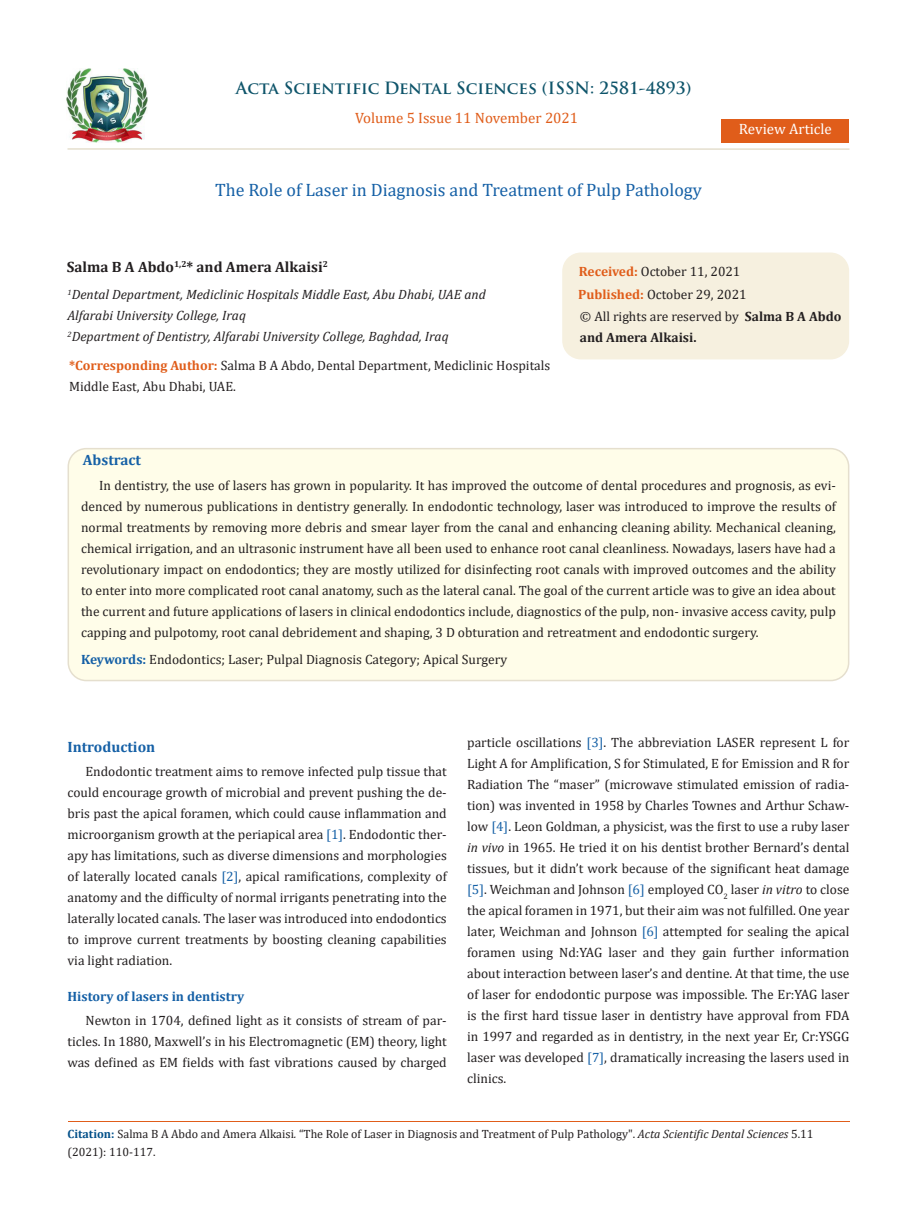
<style>
.page{position:relative;width:917px;height:1224px;background:#fff}
.page>*{position:absolute;margin:0;border:0;box-sizing:border-box;transform-origin:0 0}
.t1{font:18px "Cambria";color:#1560a6}
.t2{font:700 16.5px "Trajan Pro";color:#0e546a}
.t3{font:700 15px "Cambria";color:#231f20}
.t4{font:15px "Cambria";color:#e05d1a}
.t5{font:700 15px "Cambria";color:#1560a6}
.t6{font:15px "Cambria";color:#fff}
.t7{font:13.5px/21px "Cambria";color:#231f20;text-align:justify}
.t8{font:italic 13.5px/21px "Cambria";color:#231f20}
.t9{font:700 13.5px "Cambria";color:#1560a6}
.t10{font:700 13.5px "Cambria";color:#231f20}
.t11{font:12px/18px "Cambria";color:#231f20}
.s1{font-weight:700;color:#e05d1a}
.s2{font-weight:700}
.s3{font-weight:700;color:#1560a6}
.s4{color:#1560a6}
.s5{font-style:italic}
.s6{font-weight:700;color:#035089}
</style>
<div class="page">
<img style="left:67px;top:68px;width:80px;height:74px">
<div style="left:721px;top:119px;width:128px;height:23px;background:#e05d1a"></div>
<div style="left:563px;top:253px;width:285px;height:106px;background:#f6f0df;border-radius:18px"></div>
<div style="left:562px;top:253px;width:287px;height:106px;border:2px solid #f6f0df;border-radius:18px"></div>
<div style="left:68px;top:449px;width:780px;height:232px;background:#fffde9;border-radius:18px"></div>
<div style="left:68px;top:448px;width:781px;height:233px;border:2px solid #e5dfce;border-radius:18px"></div>
<hr style="left:68px;top:1121px;width:781px;height:1px;background:#e05d1a">
<hr style="left:67px;top:148px;width:782px;height:2px;background:#e5dfce">
<p class="t2" style="left:236px;top:77px;width:457px">Acta Scientific Dental Sciences (ISSN: 2581-4893)</p>
<p class="t4" style="left:355px;top:109px;width:224px">Volume 5 Issue 11 November 2021</p>
<p class="t1" style="left:215px;top:180px;width:488px">The Role of Laser in Diagnosis and Treatment of Pulp Pathology</p>
<p class="t6" style="left:739px;top:120px;width:94px">Review Article</p>
<p class="t3" style="left:67px;top:257px;width:263px">Salma B A Abdo<sup>1,2</sup>* and Amera Alkaisi<sup>2</sup></p>
<p class="t8" style="left:67px;top:284px;width:420px"><sup>1</sup>Dental Department, Mediclinic Hospitals Middle East, Abu Dhabi, UAE and<br>Alfarabi University College, Iraq</p>
<p class="t8" style="left:67px;top:326px;width:383px"><sup>2</sup>Department of Dentistry, Alfarabi University College, Baghdad, Iraq</p>
<p class="t7" style="left:69px;top:355px;width:483px"><span class="s1">*Corresponding Author:</span> Salma B A Abdo, Dental Department, Mediclinic Hospitals<br>Middle East, Abu Dhabi, UAE.</p>
<p class="t7" style="left:579px;top:261px;width:163px"><span class="s1">Received:</span> October 11, 2021</p>
<p class="t7" style="left:578px;top:284px;width:170px"><span class="s1">Published:</span> October 29, 2021</p>
<p class="t7" style="left:580px;top:306px;width:263px">© All rights are reserved by <span class="s2">Salma B A Abdo</span></p>
<p class="t10" style="left:580px;top:328px;width:118px">and Amera Alkaisi.</p>
<p class="t5" style="left:83px;top:450px;width:60px">Abstract</p>
<p class="t7" style="left:81px;top:474px;width:756px;text-indent:18px">In dentistry, the use of lasers has grown in popularity. It has improved the outcome of dental procedures and prognosis, as evi&shy;denced by numerous publications in dentistry generally. In endodontic technology, laser was introduced to improve the results of normal treatments by removing more debris and smear layer from the canal and enhancing cleaning ability. Mechanical cleaning, chemical irrigation, and an ultrasonic instrument have all been used to enhance root canal cleanliness. Nowadays, lasers have had a revolutionary impact on endodontics; they are mostly utilized for disinfecting root canals with improved outcomes and the ability to enter into more complicated root canal anatomy, such as the lateral canal. The goal of the current article was to give an idea about the current and future applications of lasers in clinical endodontics include, diagnostics of the pulp, non- invasive access cavity, pulp capping and pulpotomy, root canal debridement and shaping, 3 D obturation and retreatment and endodontic surgery.</p>
<p class="t7" style="left:81px;top:648px;width:427px"><span class="s3">Keywords:</span> Endodontics; Laser; Pulpal Diagnosis Category; Apical Surgery</p>
<p class="t5" style="left:67px;top:736px;width:89px">Introduction</p>
<p class="t7" style="left:67px;top:761px;width:381px;text-indent:18px">Endodontic treatment aims to remove infected pulp tissue that could encourage growth of microbial and prevent pushing the de&shy;bris past the apical foramen, which could cause inflammation and microorganism growth at the periapical area <span class="s4">[1]</span>. Endodontic ther&shy;apy has limitations, such as diverse dimensions and morphologies of laterally located canals <span class="s4">[2]</span>, apical ramifications, complexity of anatomy and the difficulty of normal irrigants penetrating into the laterally located canals. The laser was introduced into endodontics to improve current treatments by boosting cleaning capabilities via light radiation.</p>
<p class="t9" style="left:67px;top:987px;width:178px">History of lasers in dentistry</p>
<p class="t7" style="left:67px;top:1010px;width:381px;text-indent:18px">Newton in 1704, defined light as it consists of stream of par&shy;ticles. In 1880, Maxwell’s in his Electromagnetic (EM) theory, light was defined as EM fields with fast vibrations caused by charged</p>
<p class="t7" style="left:467px;top:732px;width:384px">particle oscillations <span class="s4">[3]</span>. The abbreviation LASER represent L for Light A for Amplification, S for Stimulated, E for Emission and R for Radiation The “maser” (microwave stimulated emission of radia&shy;tion) was invented in 1958 by Charles Townes and Arthur Schaw&shy;low <span class="s4">[4]</span>. Leon Goldman, a physicist, was the first to use a ruby laser <span class="s5">in vivo</span> in 1965. He tried it on his dentist brother Bernard’s dental tissues, but it didn’t work because of the significant heat damage <span class="s4">[5]</span>. Weichman and Johnson <span class="s4">[6]</span> employed CO<sub>2</sub> laser <span class="s5">in vitro</span> to close the apical foramen in 1971, but their aim was not fulfilled. One year later, Weichman and Johnson <span class="s4">[6]</span> attempted for sealing the apical foramen using Nd:YAG laser and they gain further information about interaction between laser’s and dentine. At that time, the use of laser for endodontic purpose was impossible. The Er:YAG laser is the first hard tissue laser in dentistry have approval from FDA in 1997 and regarded as in dentistry, in the next year Er, Cr:YSGG laser was developed <span class="s4">[7]</span>, dramatically increasing the lasers used in clinics.</p>
<p class="t11" style="left:68px;top:1125px;width:747px"><span class="s6">Citation:</span> Salma B A Abdo and Amera Alkaisi<span class="s5">.</span> “The Role of Laser in Diagnosis and Treatment of Pulp Pathology". <span class="s5">Acta Scientific Dental Sciences</span> 5.11 (2021): 110-117.</p>
</div>
